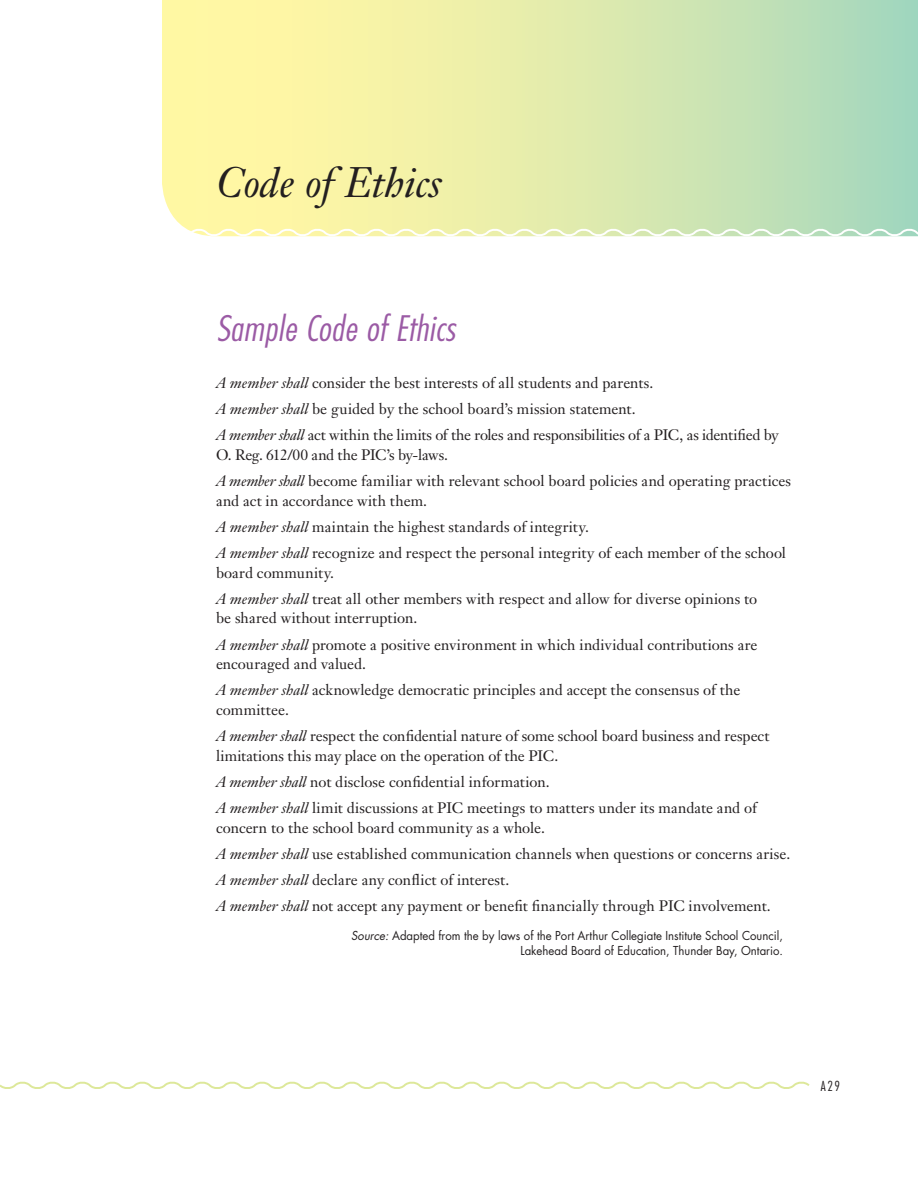
<style>
.page{position:relative;width:918px;height:1188px;background:#fff}
.page>*{position:absolute;margin:0;border:0;box-sizing:border-box;transform-origin:0 0}
.t1{font:italic 42px "Janson Text";letter-spacing:-.005em;color:#231f20}
.t2{font:italic 300 condensed 34.2px "Futura";letter-spacing:.02em;color:#9b5ba5;scale:1.05 1}
.t3{font:15px/26.2px "Janson Text";letter-spacing:.005em;color:#231f20}
.t4{font:300 condensed 13.5px "Futura";color:#231f20}
.t5{font:12px/15px "Futura";color:#231f20;text-align:right;scale:.95 1}
.s1{font-style:italic}
</style>
<div class="page">
<svg style="left:162px;top:0;width:756px;height:226px;background:#e0ebad"></svg>
<svg style="left:182px;top:226px;width:736px;height:11px"></svg>
<svg style="left:0;top:1081px;width:810px;height:8px"></svg>
<h1 class="t1" style="left:216px;top:157px;width:227px">Code of Ethics</h1>
<h2 class="t2" style="left:216px;top:307px;width:229px">Sample Code of Ethics</h2>
<p class="t3" style="left:216px;top:369px;width:564px"><span class="s1">A member shall</span> consider the best interests of all students and parents.<br><span class="s1">A member shall</span> be guided by the school board’s mission statement.<br><span class="s1">A member shall</span> act within the limits of the roles and responsibilities of a PIC, as identified by</p>
<p class="t3" style="left:216px;top:441px;width:577px">O. Reg. 612/00 and the PIC’s by-laws.<br><span class="s1">A member shall</span> become familiar with relevant school board policies and operating practices</p>
<p class="t3" style="left:216px;top:487px;width:572px">and act in accordance with them.<br><span class="s1">A member shall</span> maintain the highest standards of integrity.<br><span class="s1">A member shall</span> recognize and respect the personal integrity of each member of the school</p>
<p class="t3" style="left:216px;top:559px;width:543px">board community.<br><span class="s1">A member shall</span> treat all other members with respect and allow for diverse opinions to</p>
<p class="t3" style="left:216px;top:605px;width:543px">be shared without interruption.<br><span class="s1">A member shall</span> promote a positive environment in which individual contributions are</p>
<p class="t3" style="left:216px;top:651px;width:526px">encouraged and valued.<br><span class="s1">A member shall</span> acknowledge democratic principles and accept the consensus of the</p>
<p class="t3" style="left:216px;top:696px;width:555px">committee.<br><span class="s1">A member shall</span> respect the confidential nature of some school board business and respect</p>
<p class="t3" style="left:216px;top:742px;width:542px">limitations this may place on the operation of the PIC.<br><span class="s1">A member shall</span> not disclose confidential information.<br><span class="s1">A member shall</span> limit discussions at PIC meetings to matters under its mandate and of</p>
<p class="t3" style="left:216px;top:814px;width:576px">concern to the school board community as a whole.<br><span class="s1">A member shall</span> use established communication channels when questions or concerns arise.<br><span class="s1">A member shall</span> declare any conflict of interest.<br><span class="s1">A member shall</span> not accept any payment or benefit financially through PIC involvement.</p>
<p class="t5" style="left:351px;top:928px;width:456px"><span class="s1">Source:</span> Adapted from the by laws of the Port Arthur Collegiate Institute School Council,<br>Lakehead Board of Education, Thunder Bay, Ontario.</p>
<p class="t4" style="left:821px;top:1077px;width:21px">A29</p>
</div>
